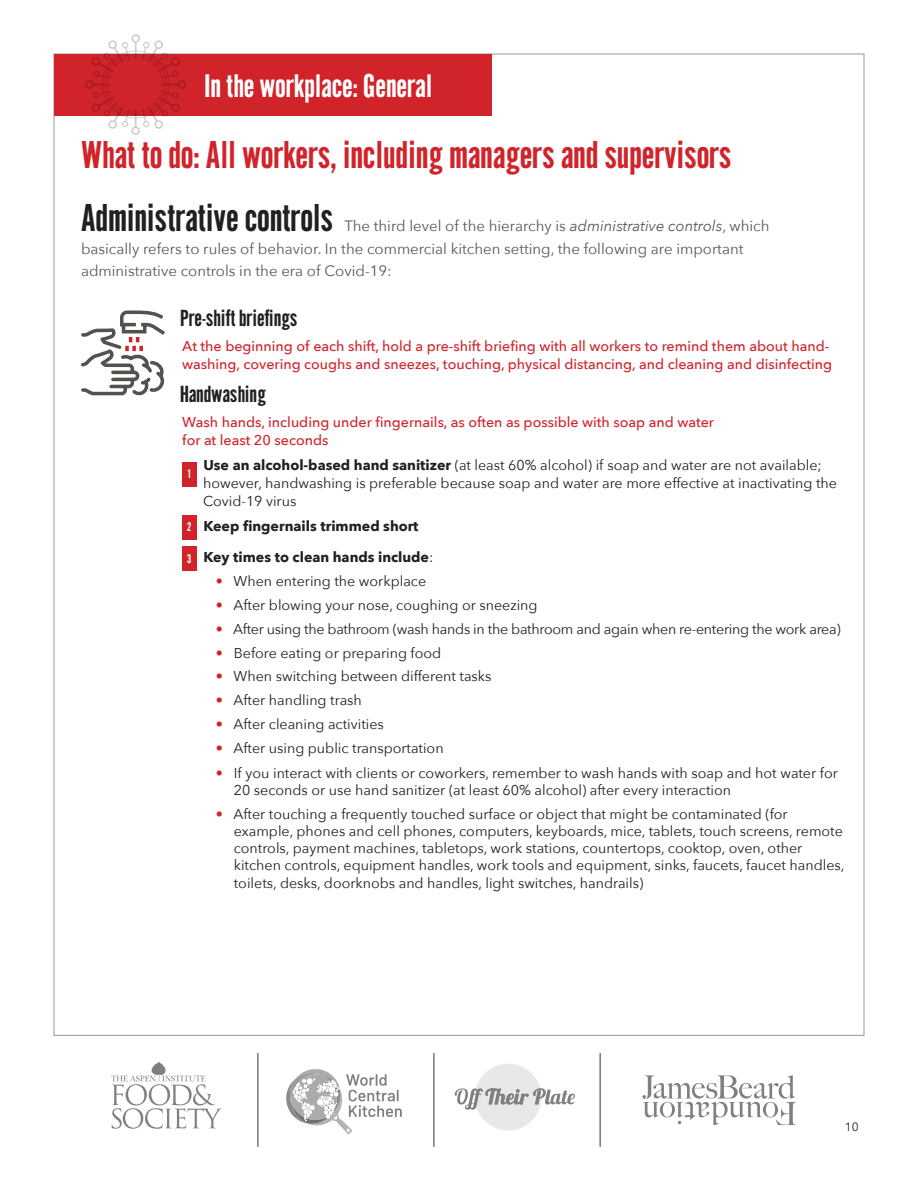
<style>
.page{position:relative;width:918px;height:1188px;background:#fff}
.page>*{position:absolute;margin:0;border:0;box-sizing:border-box;transform-origin:0 0}
.t1{font:37.5px "CG Gothic No 1";color:#d1232a}
.t2{font:37.5px "CG Gothic No 1";color:#231f20}
.t3{font:31.5px "CG Gothic No 1";color:#fff}
.t4{font:22.5px "CG Gothic No 1";color:#231f20}
.t5{font:15px/22.5px "Avenir Next";color:#57585a}
.t6{font:14.25px/17.2px "Avenir Next";color:#231f20}
.t7{font:500 14.25px/18px "Avenir Next";color:#d1232a}
.t8{font:14.25px "Avenir Next";letter-spacing:-.02em;color:#231f20}
.t9{font:700 14.25px "Avenir Next";color:#231f20}
.t10{font:12px "CG Gothic No 1";color:#fff}
.t11{font:12px "Avenir Next";color:#231f20}
.s1{font-style:italic}
.s2{font-weight:700}
.s3{font-weight:400}
.s4{color:#d1232a}
</style>
<div class="page">
<div style="left:182px;top:462px;width:14px;height:24px;background:#d1232a"></div>
<div style="left:182px;top:515px;width:14px;height:25px;background:#d1232a"></div>
<div style="left:182px;top:546px;width:14px;height:25px;background:#d1232a"></div>
<div style="left:54px;top:54px;width:438px;height:61px;background:#d1232a"></div>
<svg style="left:79px;top:34px;width:107px;height:362px"></svg>
<svg style="left:455px;top:1064px;width:120px;height:67px"></svg>
<svg style="left:286px;top:1070px;width:116px;height:64px"></svg>
<svg style="left:433px;top:1053px;width:2px;height:94px"></svg>
<svg style="left:257px;top:1053px;width:2px;height:94px"></svg>
<svg style="left:599px;top:1053px;width:2px;height:94px"></svg>
<svg style="left:111px;top:1062px;width:111px;height:67px"></svg>
<svg style="left:642px;top:1075px;width:154px;height:50px"></svg>
<p class="t3" style="left:204px;top:67px;width:229px">In the workplace: General</p>
<p class="t1" style="left:81px;top:133px;width:652px">What to do: All workers, including managers and supervisors</p>
<p class="t2" style="left:81px;top:196px;width:253px">Administrative controls</p>
<p class="t5" style="left:81px;top:214px;width:690px;text-indent:263px">The third level of the hierarchy is <span class="s1">administrative controls</span>, which basically refers to rules of behavior. In the commercial kitchen setting, the following are important administrative controls in the era of Covid-19:</p>
<p class="t4" style="left:180px;top:305px;width:119px">Pre-shift briefings</p>
<p class="t7" style="left:182px;top:336px;width:651px">At the beginning of each shift, hold a pre-shift briefing with all workers to remind them about hand&shy;washing, covering coughs and sneezes, touching, physical distancing, and cleaning and disinfecting</p>
<p class="t4" style="left:180px;top:381px;width:87px">Handwashing</p>
<p class="t7" style="left:182px;top:413px;width:533px">Wash hands, including under fingernails, as often as possible with soap and water for at least 20 seconds</p>
<p class="t10" style="left:187px;top:467px;width:5px">1</p>
<p class="t6" style="left:203px;top:455px;width:636px;line-height:18px"><span class="s2">Use an alcohol-based hand sanitizer</span> (at least 60% alcohol) if soap and water are not available; however, handwashing is preferable because soap and water are more effective at inactivating the<br>Covid-19 virus</p>
<p class="t10" style="left:187px;top:520px;width:5px">2</p>
<p class="t9" style="left:203px;top:513px;width:217px">Keep fingernails trimmed short</p>
<p class="t10" style="left:187px;top:552px;width:5px">3</p>
<p class="t9" style="left:203px;top:545px;width:232px">Key times to clean hands include<span class="s3">:</span></p>
<p class="t6" style="left:216px;top:572px;width:212px"><span class="s4">•</span> When entering the workplace</p>
<p class="t6" style="left:216px;top:596px;width:323px"><span class="s4">•</span> After blowing your nose, coughing or sneezing</p>
<p class="t8" style="left:216px;top:617px;width:626px"><span class="s4">•</span> After using the bathroom (wash hands in the bathroom and again when re-entering the work area)</p>
<p class="t6" style="left:216px;top:643px;width:227px"><span class="s4">•</span> Before eating or preparing food</p>
<p class="t6" style="left:216px;top:667px;width:277px"><span class="s4">•</span> When switching between different tasks</p>
<p class="t6" style="left:216px;top:691px;width:147px"><span class="s4">•</span> After handling trash</p>
<p class="t6" style="left:216px;top:715px;width:169px"><span class="s4">•</span> After cleaning activities</p>
<p class="t6" style="left:216px;top:739px;width:229px"><span class="s4">•</span> After using public transportation</p>
<p class="t6" style="left:234px;top:764px;width:606px;text-indent:-18px"><span class="s4">•</span> If you interact with clients or coworkers, remember to wash hands with soap and hot water for<br>20 seconds or use hand sanitizer (at least 60% alcohol) after every interaction</p>
<p class="t6" style="left:234px;top:805px;width:612px;text-indent:-18px"><span class="s4">•</span> After touching a frequently touched surface or object that might be contaminated (for example, phones and cell phones, computers, keyboards, mice, tablets, touch screens, remote controls, payment machines, tabletops, work stations, countertops, cooktop, oven, other kitchen controls, equipment handles, work tools and equipment, sinks, faucets, faucet handles, toilets, desks, doorknobs and handles, light switches, handrails)</p>
<p class="t11" style="left:845px;top:1117px;width:15px">10</p>
</div>
